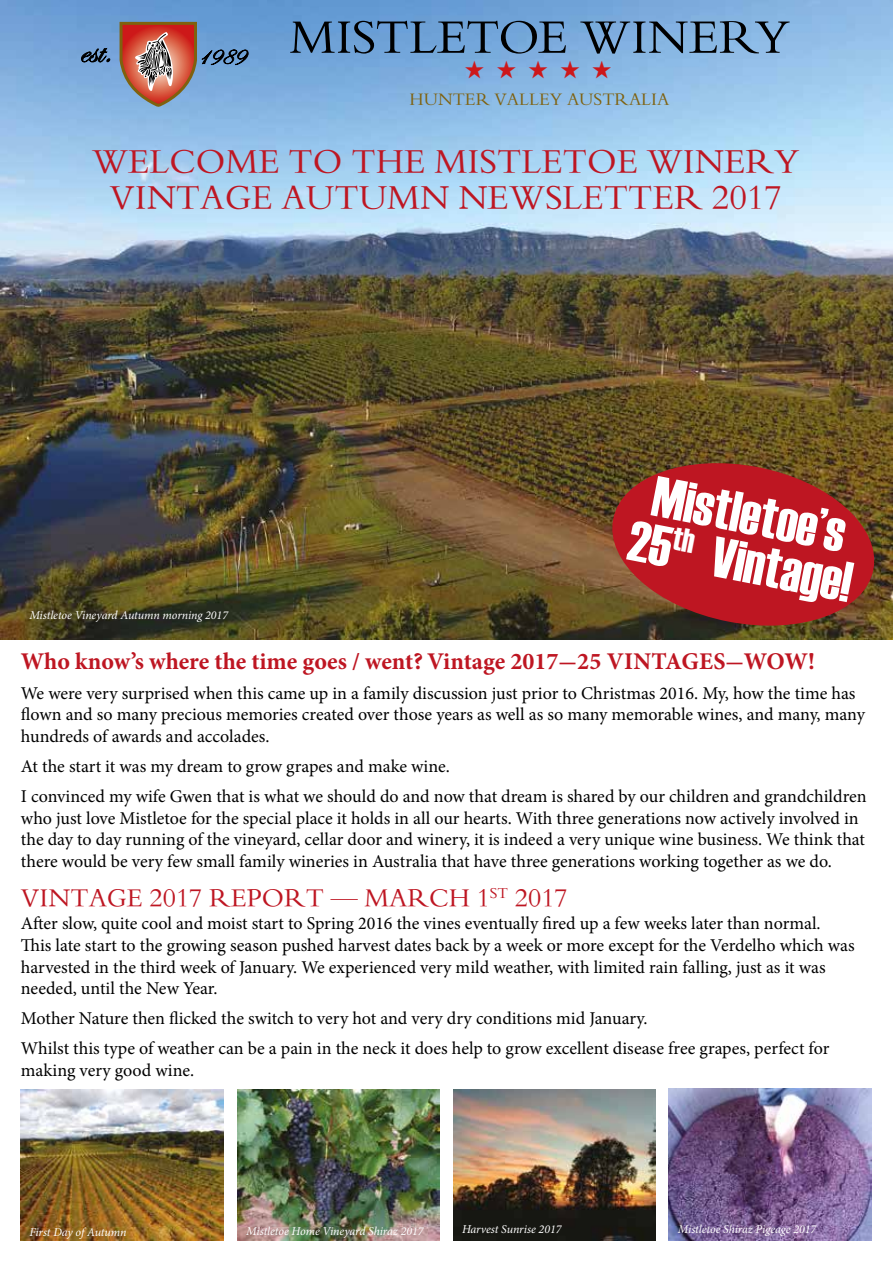
<style>
.page{position:relative;width:893px;height:1263px;background:#fff}
.page>*{position:absolute;margin:0;border:0;box-sizing:border-box;transform-origin:0 0}
.t1{font:57px/48px "Haettenschweiler";color:#fff}
.t2{font:50.25px "Traditional Arabic";letter-spacing:-.005em;color:#000}
.t3{font:36px/36px "Traditional Arabic";color:#be1622;text-align:center}
.t4{font:27px "Traditional Arabic";color:#be1622}
.t5{font:24.6px "Zapf Dingbats ITC";color:#cd171a}
.t6{font:700 24px "Minion Pro";color:#be1622}
.t7{font:18px/21.6px "Minion Pro";letter-spacing:-.005em;color:#000}
.t8{font:18px "Traditional Arabic";color:#7f610e}
.t9{font:italic 12px "Minion Pro";letter-spacing:-.01em;color:#fff}
</style>
<div class="page">
<img style="left:0;top:0;width:893px;height:639px">
<svg style="left:81px;top:48px;width:29px;height:14px"></svg>
<svg style="left:118px;top:20px;width:133px;height:88px;background:#948392"></svg>
<svg style="left:605px;top:453px;width:277px;height:182px;background:#9b2822"></svg>
<img style="left:668px;top:1088px;width:203px;height:153px">
<img style="left:454px;top:1089px;width:201px;height:152px">
<img style="left:21px;top:1089px;width:203px;height:152px">
<img style="left:238px;top:1089px;width:202px;height:152px">
<h2 class="t2" style="left:290px;top:6px;width:503px">MISTLETOE WINERY</h2>
<h3 class="t5" style="left:465px;top:58px;width:149px">★ ★ ★ ★ ★</h3>
<p class="t8" style="left:409px;top:88px;width:261px">HUNTER VALLEY AUSTRALIA</p>
<h3 class="t3" style="left:92px;top:148px;width:709px">WELCOME TO THE MISTLETOE WINERY<br>VINTAGE AUTUMN NEWSLETTER 2017</h3>
<p class="t9" style="left:29px;top:607px;width:200px">Mistletoe Vineyard Autumn morning 2017</p>
<h1 class="t1" style="left:643px;top:466px;width:228px;rotate:11deg">Mistletoe’s<br>25<sup>th</sup> Vintage!</h1>
<h3 class="t6" style="left:21px;top:644px;width:795px">Who know’s where the time goes / went? Vintage 2017-25 VINTAGES-WOW!</h3>
<p class="t7" style="left:21px;top:682px;width:846px">We were very surprised when this came up in a family discussion just prior to Christmas 2016. My, how the time has flown and so many precious memories created over those years as well as so many memorable wines, and many, many hundreds of awards and accolades.</p>
<p class="t7" style="left:21px;top:751px;width:847px;line-height:30.2px">At the start it was my dream to grow grapes and make wine.<br>I convinced my wife Gwen that is what we should do and now that dream is shared by our children and grandchildren</p>
<p class="t7" style="left:21px;top:807px;width:846px">who just love Mistletoe for the special place it holds in all our hearts. With three generations now actively involved in the day to day running of the vineyard, cellar door and winery, it is indeed a very unique wine business. We think that there would be very few small family wineries in Australia that have three generations working together as we do.</p>
<h3 class="t4" style="left:21px;top:881px;width:548px">VINTAGE 2017 REPORT — MARCH 1<sup>ST</sup> 2017</h3>
<p class="t7" style="left:21px;top:913px;width:835px">After slow, quite cool and moist start to Spring 2016 the vines eventually fired up a few weeks later than normal.<br>This late start to the growing season pushed harvest dates back by a week or more except for the Verdelho which was harvested in the third week of January. We experienced very mild weather, with limited rain falling, just as it was needed, until the New Year.</p>
<p class="t7" style="left:21px;top:1003px;width:810px;line-height:30.2px">Mother Nature then flicked the switch to very hot and very dry conditions mid January.<br>Whilst this type of weather can be a pain in the neck it does help to grow excellent disease free grapes, perfect for</p>
<p class="t7" style="left:21px;top:1059px;width:175px">making very good wine.</p>
<p class="t9" style="left:29px;top:1224px;width:98px">First Day of Autumn</p>
<p class="t9" style="left:246px;top:1222px;width:179px">Mistletoe Home Vineyard Shiraz 2017</p>
<p class="t9" style="left:462px;top:1221px;width:101px">Harvest Sunrise 2017</p>
<p class="t9" style="left:678px;top:1221px;width:140px">Mistletoe Shiraz Pigeage 2017</p>
</div>
